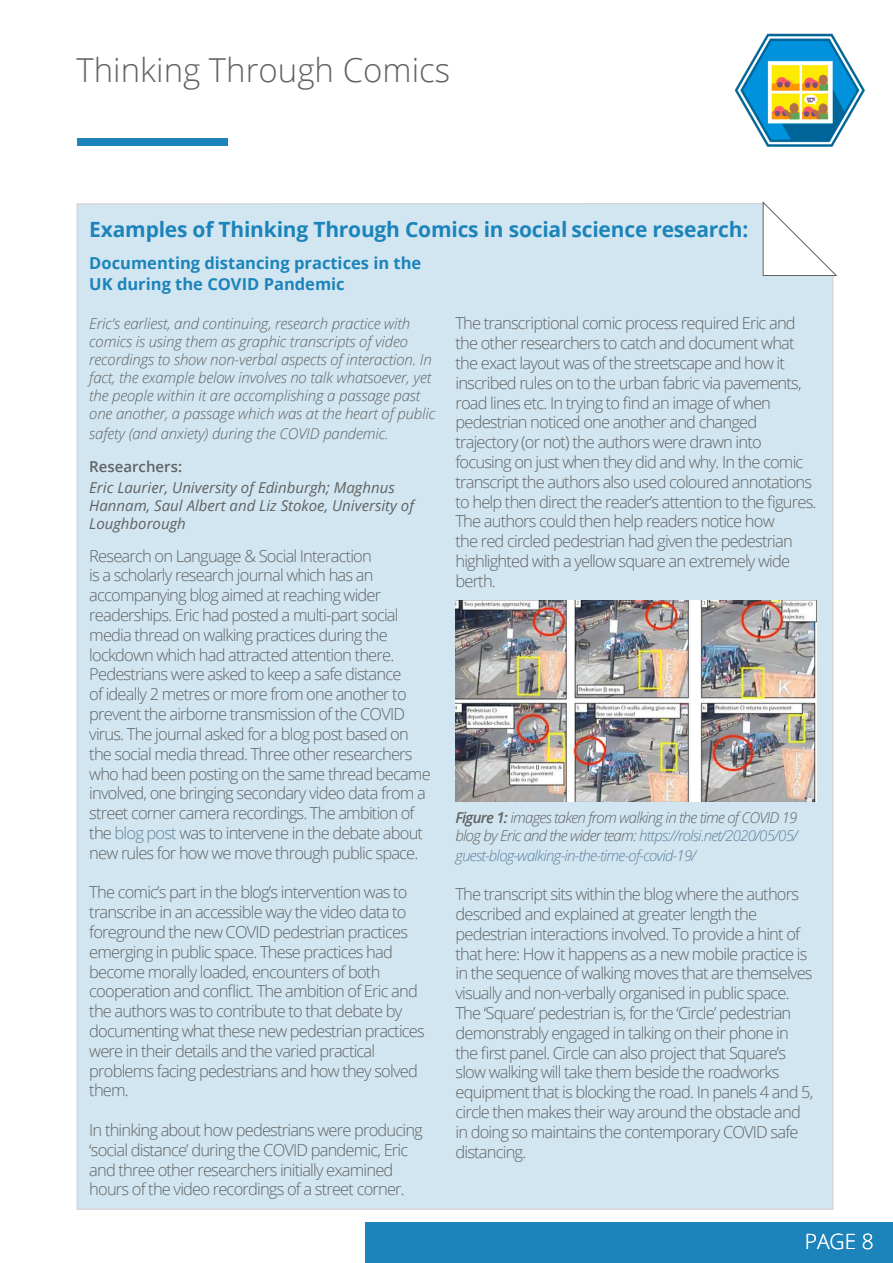
<style>
.page{position:relative;width:893px;height:1263px;background:#fff}
.page>*{position:absolute;margin:0;border:0;box-sizing:border-box;transform-origin:0 0}
.t1{font:300 33px "Open Sans";color:#606362}
.t2{font:700 21px "Open Sans";letter-spacing:-.01em;color:#1c84bb}
.t3{font:300 21px "Open Sans";color:#fff}
.t4{font:300 16.5px/19.8px "Open Sans";letter-spacing:-.05em;color:#606362}
.t5{font:700 16.5px/21px "Open Sans";color:#1c84bb}
.t6{font:italic 300 15px/18px "Open Sans";letter-spacing:-.01em;color:#606362}
.t7{font:italic 300 15px/18px "Open Sans";letter-spacing:-.05em;color:#606362}
.t8{font:italic 15px/18px "Open Sans";color:#606362}
.t9{font:italic 300 15px "Open Sans";letter-spacing:-.05em;color:#5e819d}
.t10{font:600 15px "Open Sans";color:#606362}
.s1{color:#5e819d}
.s2{font-weight:600}
</style>
<div class="page">
<div style="left:366px;top:1222px;width:527px;height:41px;background:#1c84bb"></div>
<div style="left:77px;top:138px;width:150px;height:8px;background:#1c84bb"></div>
<img style="left:734px;top:33px;width:130px;height:114px">
<div style="left:76px;top:202px;width:758px;height:1008px;background:#d2e6f1"></div>
<svg style="left:763px;top:202px;width:74px;height:74px"></svg>
<img style="left:455px;top:601px;width:361px;height:201px">
<h1 class="t1" style="left:77px;top:47px;width:375px">Thinking Through Comics</h1>
<p class="t2" style="left:89px;top:215px;width:661px">Examples of Thinking Through Comics in social science research:</p>
<p class="t5" style="left:89px;top:252px;width:334px">Documenting distancing practices in the<br>UK during the COVID Pandemic</p>
<p class="t6" style="left:89px;top:314px;width:348px">Eric’s earliest, and continuing, research practice with comics is using them as graphic transcripts of video recordings to show non-verbal aspects of interaction. In fact, the example below involves no talk whatsoever, yet the people within it are accomplishing a passage past one another, a passage which was at the heart of public</p>
<p class="t6" style="left:89px;top:424px;width:301px">safety (and anxiety) during the COVID pandemic.</p>
<p class="t10" style="left:89px;top:456px;width:94px">Researchers:</p>
<p class="t8" style="left:89px;top:478px;width:326px">Eric Laurier, University of Edinburgh; Maghnus<br>Hannam, Saul Albert and Liz Stokoe, University of<br>Loughborough</p>
<p class="t4" style="left:89px;top:545px;width:343px">Research on Language &amp; Social Interaction<br>is a scholarly research journal which has an accompanying blog aimed at reaching wider readerships. Eric had posted a multi-part social media thread on walking practices during the lockdown which had attracted attention there.<br>Pedestrians were asked to keep a safe distance<br>of ideally 2 metres or more from one another to prevent the airborne transmission of the COVID virus. The journal asked for a blog post based on the social media thread. Three other researchers who had been posting on the same thread became involved, one bringing secondary video data from a street corner camera recordings. The ambition of the <span class="s1">blog post</span> was to intervene in the debate about new rules for how we move through public space.</p>
<p class="t4" style="left:89px;top:882px;width:337px">The comic’s part in the blog’s intervention was to transcribe in an accessible way the video data to foreground the new COVID pedestrian practices emerging in public space. These practices had become morally loaded, encounters of both cooperation and conflict. The ambition of Eric and the authors was to contribute to that debate by documenting what these new pedestrian practices were in their details and the varied practical problems facing pedestrians and how they solved them.</p>
<p class="t4" style="left:89px;top:1119px;width:335px">In thinking about how pedestrians were producing ‘social distance’ during the COVID pandemic, Eric and three other researchers initially examined hours of the video recordings of a street corner.</p>
<p class="t4" style="left:455px;top:313px;width:362px">The transcriptional comic process required Eric and the other researchers to catch and document what the exact layout was of the streetscape and how it inscribed rules on to the urban fabric via pavements, road lines etc. In trying to find an image of when pedestrian noticed one another and changed trajectory (or not) the authors were drawn into focusing on just when they did and why. In the comic transcript the authors also used coloured annotations to help then direct the reader’s attention to the figures.<br>The authors could then help readers notice how<br>the red circled pedestrian had given the pedestrian highlighted with a yellow square an extremely wide berth.</p>
<p class="t7" style="left:455px;top:808px;width:344px"><span class="s2">Figure 1:</span> images taken from walking in the time of COVID 19 blog by Eric and the wider team: <span class="s1">https://rolsi.net/2020/05/05/</span></p>
<p class="t9" style="left:455px;top:845px;width:242px">guest-blog-walking-in-the-time-of-covid-19/</p>
<p class="t4" style="left:455px;top:884px;width:359px">The transcript sits within the blog where the authors described and explained at greater length the pedestrian interactions involved. To provide a hint of that here: How it happens as a new mobile practice is in the sequence of walking moves that are themselves visually and non-verbally organised in public space.<br>The ‘Square’ pedestrian is, for the ‘Circle’ pedestrian demonstrably engaged in talking on their phone in the first panel. Circle can also project that Square’s slow walking will take them beside the roadworks equipment that is blocking the road. In panels 4 and 5, circle then makes their way around the obstacle and in doing so maintains the contemporary COVID safe distancing.</p>
<p class="t3" style="left:805px;top:1227px;width:71px">PAGE 8</p>
</div>
